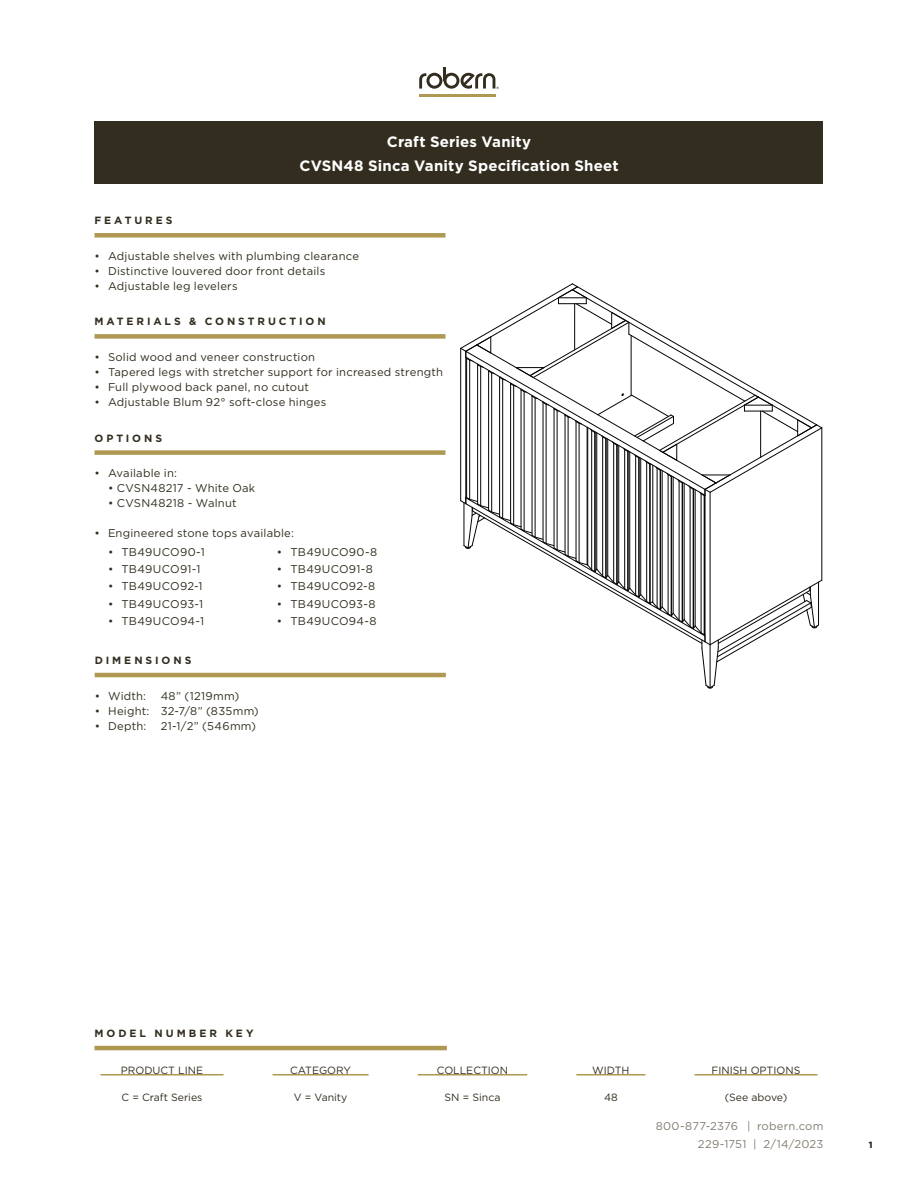
<style>
.page{position:relative;width:918px;height:1188px;background:#fff}
.page>*{position:absolute;margin:0;border:0;box-sizing:border-box;transform-origin:0 0}
.Icon_5_5{font:700 15px "Gotham";letter-spacing:.01em;color:#fff}
.t1{font:11.25px "Gotham";letter-spacing:.02em;color:#322d1f}
.footer_CTA{font:11.25px "Gotham";letter-spacing:.02em;color:#837c71}
.t2{font:10.5px "Gotham";color:#322d1f}
.Headline{font:700 10.5px "Gotham";letter-spacing:.28em;color:#322d1f}
.page_number{font:900 9px "Gotham";color:#322d1f}
</style>
<div class="page">
<div style="left:94px;top:122px;width:730px;height:62px;background:#322d1f"></div>
<hr style="left:94px;top:1046px;width:353px;height:4px;background:#ae9852">
<hr style="left:100px;top:1074px;width:124px;height:2px;background:#ae9852">
<hr style="left:273px;top:1074px;width:96px;height:2px;background:#ae9852">
<hr style="left:418px;top:1074px;width:109px;height:2px;background:#ae9852">
<hr style="left:576px;top:1074px;width:69px;height:2px;background:#ae9852">
<hr style="left:695px;top:1074px;width:123px;height:2px;background:#ae9852">
<div style="left:94px;top:233px;width:352px;height:5px;background:#ae9852"></div>
<div style="left:94px;top:334px;width:352px;height:5px;background:#ae9852"></div>
<div style="left:94px;top:450px;width:352px;height:5px;background:#ae9852"></div>
<hr style="left:822px;top:428px;width:1px;height:152px;background:#050504">
<svg style="left:460px;top:283px;width:362px;height:406px"></svg>
<hr style="left:95px;top:673px;width:351px;height:4px;background:#ae9852">
<svg style="left:419px;top:68px;width:80px;height:21px"></svg>
<hr style="left:419px;top:94px;width:76px;height:3px;background:#ae9852">
<p class="Icon_5_5" style="left:387px;top:132px;width:146px">Craft Series Vanity</p>
<p class="Icon_5_5" style="left:299px;top:156px;width:321px">CVSN48 Sinca Vanity Specification Sheet</p>
<p class="Headline" style="left:94px;top:214px;width:80px">FEATURES</p>
<p class="t1" style="left:94px;top:249px;width:266px">• Adjustable shelves with plumbing clearance</p>
<p class="t1" style="left:94px;top:264px;width:232px">• Distinctive louvered door front details</p>
<p class="t1" style="left:94px;top:279px;width:145px">• Adjustable leg levelers</p>
<p class="Headline" style="left:94px;top:315px;width:233px">MATERIALS &amp; CONSTRUCTION</p>
<p class="t1" style="left:94px;top:350px;width:222px">• Solid wood and veneer construction</p>
<p class="t1" style="left:94px;top:365px;width:350px">• Tapered legs with stretcher support for increased strength</p>
<p class="t1" style="left:94px;top:380px;width:216px">• Full plywood back panel, no cutout</p>
<p class="t1" style="left:94px;top:395px;width:233px">• Adjustable Blum 92° soft-close hinges</p>
<p class="Headline" style="left:94px;top:431px;width:69px">OPTIONS</p>
<p class="t1" style="left:94px;top:466px;width:84px">• Available in:</p>
<p class="t1" style="left:108px;top:481px;width:149px">• CVSN48217 - White Oak</p>
<p class="t1" style="left:108px;top:496px;width:130px">• CVSN48218 - Walnut</p>
<p class="t1" style="left:94px;top:526px;width:201px">• Engineered stone tops available:</p>
<p class="t1" style="left:108px;top:545px;width:98px">• TB49UCO90-1</p>
<p class="t1" style="left:277px;top:545px;width:102px">• TB49UCO90-8</p>
<p class="t1" style="left:108px;top:562px;width:94px">• TB49UCO91-1</p>
<p class="t1" style="left:277px;top:562px;width:97px">• TB49UCO91-8</p>
<p class="t1" style="left:108px;top:579px;width:96px">• TB49UCO92-1</p>
<p class="t1" style="left:277px;top:579px;width:100px">• TB49UCO92-8</p>
<p class="t1" style="left:108px;top:596px;width:97px">• TB49UCO93-1</p>
<p class="t1" style="left:277px;top:596px;width:100px">• TB49UCO93-8</p>
<p class="t1" style="left:108px;top:613px;width:98px">• TB49UCO94-1</p>
<p class="t1" style="left:277px;top:613px;width:101px">• TB49UCO94-8</p>
<p class="Headline" style="left:95px;top:653px;width:98px">DIMENSIONS</p>
<p class="t1" style="left:95px;top:689px;width:53px">• Width:</p>
<p class="t1" style="left:161px;top:689px;width:80px">48” (1219mm)</p>
<p class="t1" style="left:95px;top:704px;width:166px">• Height: 32-7/8” (835mm)</p>
<p class="t1" style="left:95px;top:719px;width:53px">• Depth:</p>
<p class="t1" style="left:161px;top:719px;width:97px">21-1/2” (546mm)</p>
<p class="Headline" style="left:94px;top:1026px;width:161px">MODEL NUMBER KEY</p>
<p class="t2" style="left:121px;top:1064px;width:84px">PRODUCT LINE</p>
<p class="t2" style="left:290px;top:1064px;width:62px">CATEGORY</p>
<p class="t2" style="left:437px;top:1064px;width:73px">COLLECTION</p>
<p class="t2" style="left:592px;top:1064px;width:39px">WIDTH</p>
<p class="t2" style="left:712px;top:1064px;width:90px">FINISH OPTIONS</p>
<p class="t2" style="left:121px;top:1091px;width:83px">C = Craft Series</p>
<p class="t2" style="left:294px;top:1091px;width:55px">V = Vanity</p>
<p class="t2" style="left:445px;top:1091px;width:57px">SN = Sinca</p>
<p class="t2" style="left:604px;top:1091px;width:15px">48</p>
<p class="t2" style="left:725px;top:1091px;width:64px">(See above)</p>
<p class="footer_CTA" style="left:656px;top:1119px;width:169px">800-877-2376 | robern.com</p>
<p class="footer_CTA" style="left:698px;top:1136px;width:127px">229-1751 | 2/14/2023</p>
<p class="page_number" style="left:869px;top:1138px;width:5px">1</p>
</div>
